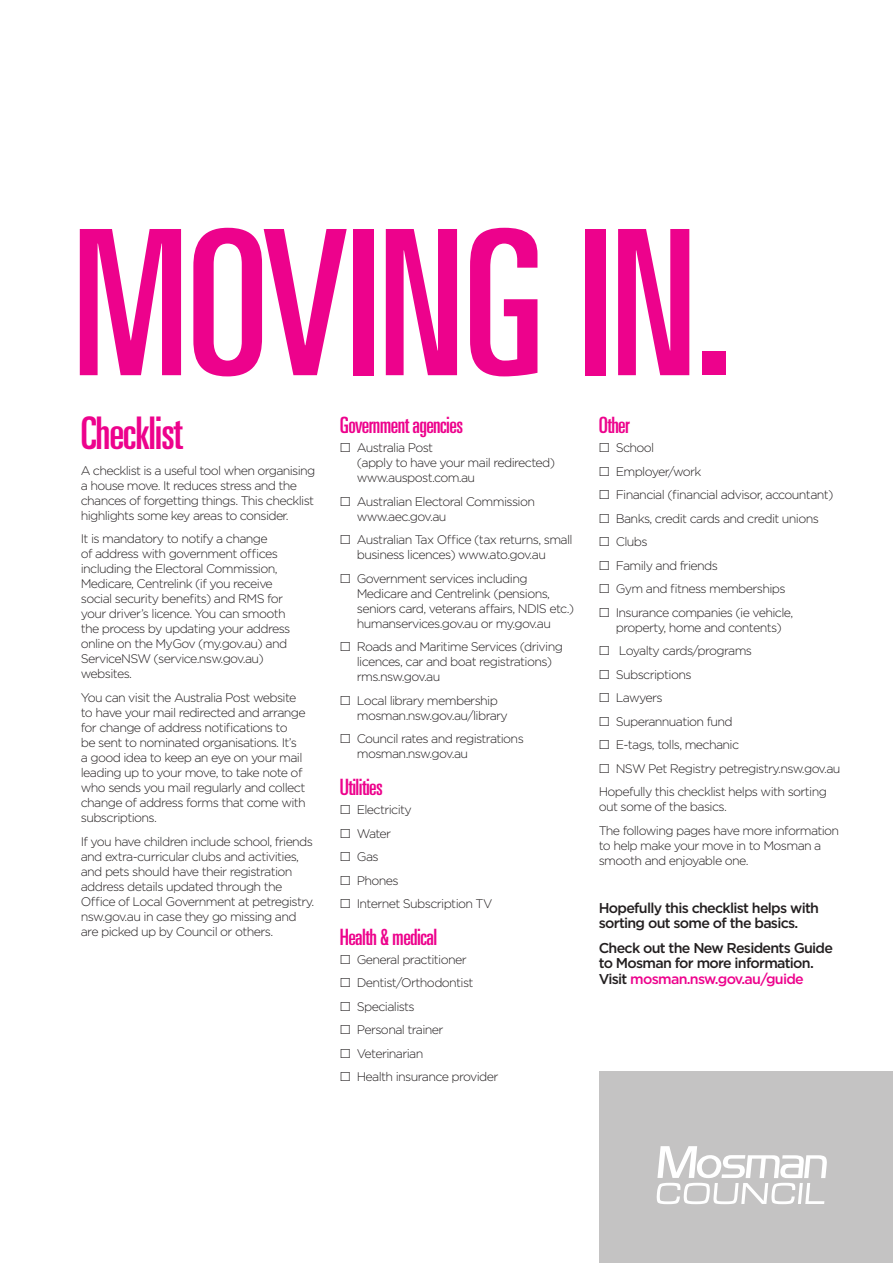
<style>
.page{position:relative;width:893px;height:1263px;background:#fff}
.page>*{position:absolute;margin:0;border:0;box-sizing:border-box;transform-origin:0 0}
.Heading_-_Topic{font:ultra-condensed 202.5px "Univers LT Std";letter-spacing:-.01em;color:#ed028c}
.Heading_3{font:ultra-condensed 45px "Univers LT Std";letter-spacing:-.025em;color:#ed028c}
.Heading_4{font:ultra-condensed 22.5px "Univers LT Std";letter-spacing:-.025em;color:#ed028c}
.Body_-_More_Informat{font:500 14.25px/15.8px "Gotham";letter-spacing:-.05em;color:#231f20}
.Body{font:300 12.45px/15px "Gotham";letter-spacing:-.05em;color:#231f20}
.s1{color:#ed028c}
</style>
<div class="page">
<div style="left:599px;top:1071px;width:294px;height:192px;background:#c4c3c3"></div>
<svg style="left:657px;top:1146px;width:170px;height:58px"></svg>
<p class="Heading_-_Topic" style="left:72px;top:188px;width:662px">MOVING IN.</p>
<p class="Heading_3" style="left:81px;top:408px;width:103px">Checklist</p>
<p class="Body" style="left:81px;top:463px;width:236px">A checklist is a useful tool when organising a house move. It reduces stress and the chances of forgetting things. This checklist highlights some key areas to consider.</p>
<p class="Body" style="left:81px;top:531px;width:211px">It is mandatory to notify a change<br>of address with government offices including the Electoral Commission, Medicare, Centrelink (if you receive social security benefits) and RMS for your driver’s licence. You can smooth the process by updating your address online on the MyGov (my.gov.au) and ServiceNSW (service.nsw.gov.au) websites.</p>
<p class="Body" style="left:81px;top:690px;width:227px">You can visit the Australia Post website to have your mail redirected and arrange for change of address notifications to<br>be sent to nominated organisations. It’s a good idea to keep an eye on your mail leading up to your move, to take note of who sends you mail regularly and collect change of address forms that come with subscriptions.</p>
<p class="Body" style="left:81px;top:833px;width:235px">If you have children include school, friends and extra-curricular clubs and activities, and pets should have their registration address details updated through the Office of Local Government at petregistry. nsw.gov.au in case they go missing and are picked up by Council or others.</p>
<p class="Heading_4" style="left:340px;top:412px;width:125px">Government agencies</p>
<p class="Body" style="left:357px;top:440px;width:200px">Australia Post<br>(apply to have your mail redirected) www.auspost.com.au</p>
<p class="Body" style="left:357px;top:494px;width:180px">Australian Electoral Commission www.aec.gov.au</p>
<p class="Body" style="left:357px;top:532px;width:217px">Australian Tax Office (tax returns, small business licences) www.ato.gov.au</p>
<p class="Body" style="left:357px;top:571px;width:219px">Government services including Medicare and Centrelink (pensions, seniors card, veterans affairs, NDIS etc.) humanservices.gov.au or my.gov.au</p>
<p class="Body" style="left:357px;top:639px;width:208px">Roads and Maritime Services (driving licences, car and boat registrations) rms.nsw.gov.au</p>
<p class="Body" style="left:357px;top:693px;width:153px">Local library membership mosman.nsw.gov.au/library</p>
<p class="Body" style="left:357px;top:731px;width:169px">Council rates and registrations mosman.nsw.gov.au</p>
<p class="Heading_4" style="left:340px;top:774px;width:45px">Utilities</p>
<p class="Body" style="left:357px;top:802px;width:57px">Electricity</p>
<p class="Body" style="left:357px;top:825px;width:36px">Water</p>
<p class="Body" style="left:357px;top:849px;width:23px">Gas</p>
<p class="Body" style="left:357px;top:872px;width:43px">Phones</p>
<p class="Body" style="left:357px;top:896px;width:137px">Internet Subscription TV</p>
<p class="Heading_4" style="left:340px;top:924px;width:99px">Health &amp; medical</p>
<p class="Body" style="left:357px;top:952px;width:111px">General practitioner</p>
<p class="Body" style="left:357px;top:975px;width:118px">Dentist/Orthodontist</p>
<p class="Body" style="left:357px;top:999px;width:60px">Specialists</p>
<p class="Body" style="left:357px;top:1022px;width:88px">Personal trainer</p>
<p class="Body" style="left:357px;top:1046px;width:68px">Veterinarian</p>
<p class="Body" style="left:357px;top:1069px;width:143px">Health insurance provider</p>
<p class="Heading_4" style="left:599px;top:412px;width:33px">Other</p>
<p class="Body" style="left:616px;top:440px;width:40px">School</p>
<p class="Body" style="left:616px;top:464px;width:87px">Employer/work</p>
<p class="Body" style="left:616px;top:487px;width:219px">Financial (financial advisor, accountant)</p>
<p class="Body" style="left:616px;top:511px;width:205px">Banks, credit cards and credit unions</p>
<p class="Body" style="left:616px;top:534px;width:33px">Clubs</p>
<p class="Body" style="left:616px;top:558px;width:104px">Family and friends</p>
<p class="Body" style="left:616px;top:581px;width:171px">Gym and fitness memberships</p>
<p class="Body" style="left:616px;top:605px;width:179px">Insurance companies (ie vehicle, property, home and contents)</p>
<p class="Body" style="left:619px;top:643px;width:135px">Loyalty cards/programs</p>
<p class="Body" style="left:616px;top:667px;width:77px">Subscriptions</p>
<p class="Body" style="left:616px;top:690px;width:48px">Lawyers</p>
<p class="Body" style="left:616px;top:714px;width:119px">Superannuation fund</p>
<p class="Body" style="left:616px;top:737px;width:125px">E-tags, tolls, mechanic</p>
<p class="Body" style="left:616px;top:761px;width:226px">NSW Pet Registry petregistry.nsw.gov.au</p>
<p class="Body" style="left:599px;top:784px;width:230px">Hopefully this checklist helps with sorting out some of the basics.</p>
<p class="Body" style="left:599px;top:823px;width:242px">The following pages have more information to help make your move in to Mosman a smooth and enjoyable one.</p>
<p class="Body_-_More_Informat" style="left:599px;top:899px;width:222px">Hopefully this checklist helps with sorting out some of the basics.</p>
<p class="Body_-_More_Informat" style="left:599px;top:939px;width:236px">Check out the New Residents Guide to Mosman for more information.<br>Visit <span class="s1">mosman.nsw.gov.au/guide</span></p>
</div>
